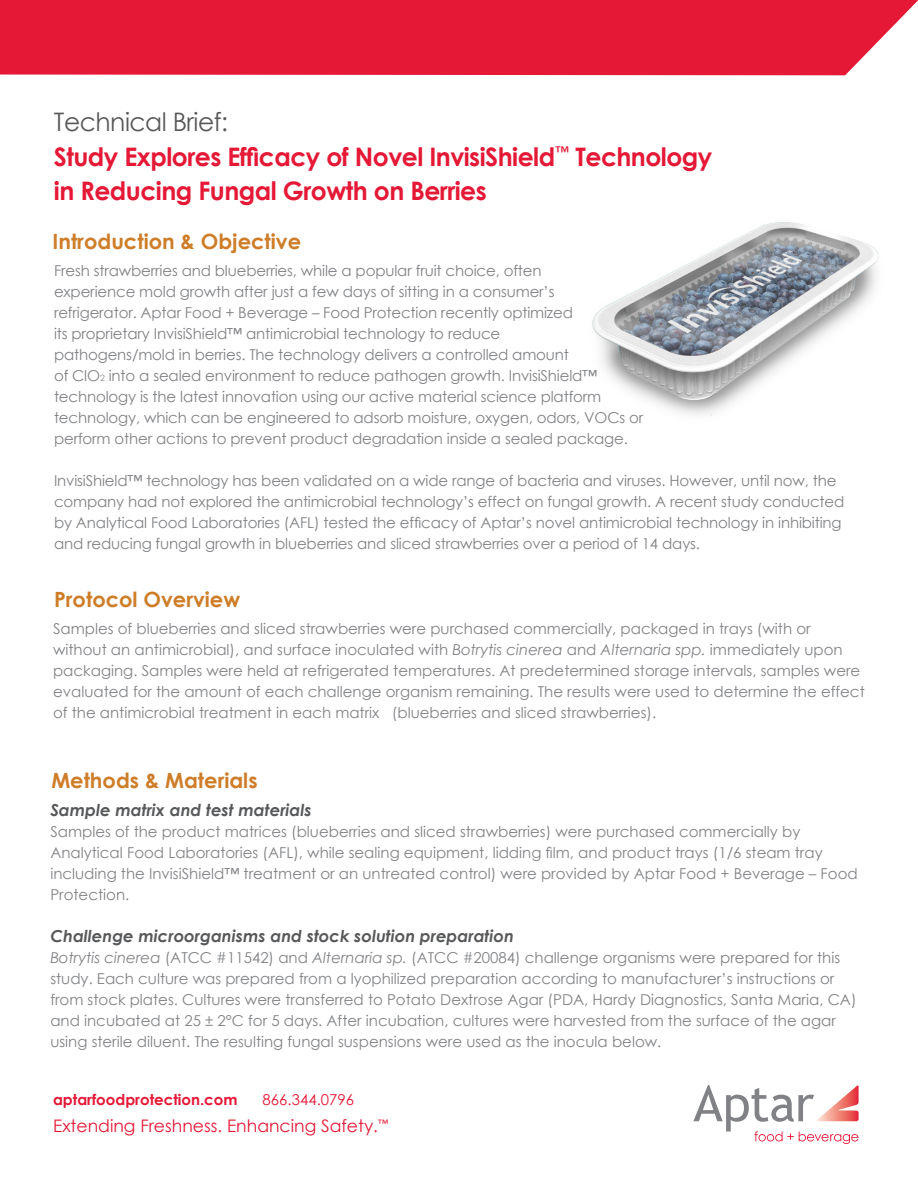
<style>
.page{position:relative;width:918px;height:1188px;background:#fff}
.page>*{position:absolute;margin:0;border:0;box-sizing:border-box;transform-origin:0 0}
.t1{font:700 25.5px/34.5px "Century Gothic";letter-spacing:-.02em;color:#e51836}
.t2{font:700 21px "Century Gothic";color:#ce7d28}
.t3{font:17.25px "Century Gothic";color:#e51836}
.t4{font:italic 700 16.5px "Century Gothic";color:#57585a}
.t5{font:15px/21px "Century Gothic";color:#808285}
.t6{font:700 15px "Century Gothic";color:#e51836}
.t7{font:15px "Century Gothic";color:#e51836}
.s1{font-weight:400;color:#57585a}
.s2{font-size:8.7px}
.s3{font-style:italic}
</style>
<div class="page">
<svg style="left:693px;top:1085px;width:166px;height:59px"></svg>
<img style="left:592px;top:222px;width:287px;height:194px">
<div style="left:0;top:0;width:918px;height:75px;background:#e51836"></div>
<p class="t1" style="left:54px;top:104px;width:660px"><span class="s1">Technical Brief:<br></span>Study Explores Efficacy of Novel InvisiShield<sup>™</sup> Technology in Reducing Fungal Growth on Berries</p>
<p class="t2" style="left:53px;top:225px;width:250px">Introduction &amp; Objective</p>
<p class="t5" style="left:54px;top:260px;width:591px">Fresh strawberries and blueberries, while a popular fruit choice, often<br>experience mold growth after just a few days of sitting in a consumer’s<br>refrigerator. Aptar Food + Beverage – Food Protection recently optimized<br>its proprietary InvisiShield™ antimicrobial technology to reduce<br>pathogens/mold in berries. The technology delivers a controlled amount<br>of ClO<span class="s2">2</span> into a sealed environment to reduce pathogen growth. InvisiShield™ technology is the latest innovation using our active material science platform technology, which can be engineered to adsorb moisture, oxygen, odors, VOCs or perform other actions to prevent product degradation inside a sealed package.</p>
<p class="t5" style="left:54px;top:470px;width:792px">InvisiShield™ technology has been validated on a wide range of bacteria and viruses. However, until now, the company had not explored the antimicrobial technology’s effect on fungal growth. A recent study conducted by Analytical Food Laboratories (AFL) tested the efficacy of Aptar’s novel antimicrobial technology in inhibiting and reducing fungal growth in blueberries and sliced strawberries over a period of 14 days.</p>
<p class="t2" style="left:54px;top:583px;width:188px">Protocol Overview</p>
<p class="t5" style="left:53px;top:617px;width:813px">Samples of blueberries and sliced strawberries were purchased commercially, packaged in trays (with or without an antimicrobial), and surface inoculated with <span class="s3">Botrytis cinerea</span> and <span class="s3">Alternaria spp.</span> immediately upon packaging. Samples were held at refrigerated temperatures. At predetermined storage intervals, samples were evaluated for the amount of each challenge organism remaining. The results were used to determine the effect of the antimicrobial treatment in each matrix (blueberries and sliced strawberries).</p>
<p class="t2" style="left:51px;top:764px;width:208px">Methods &amp; Materials</p>
<p class="t4" style="left:50px;top:797px;width:263px">Sample matrix and test materials</p>
<p class="t5" style="left:50px;top:821px;width:809px">Samples of the product matrices (blueberries and sliced strawberries) were purchased commercially by Analytical Food Laboratories (AFL), while sealing equipment, lidding film, and product trays (1/6 steam tray including the InvisiShield™ treatment or an untreated control) were provided by Aptar Food + Beverage – Food Protection.</p>
<p class="t4" style="left:50px;top:923px;width:465px">Challenge microorganisms and stock solution preparation</p>
<p class="t5" style="left:50px;top:947px;width:808px"><span class="s3">Botrytis cinerea</span> (ATCC #11542) and <span class="s3">Alternaria sp.</span> (ATCC #20084) challenge organisms were prepared for this study. Each culture was prepared from a lyophilized preparation according to manufacturer’s instructions or from stock plates. Cultures were transferred to Potato Dextrose Agar (PDA, Hardy Diagnostics, Santa Maria, CA) and incubated at 25 ± 2°C for 5 days. After incubation, cultures were harvested from the surface of the agar using sterile diluent. The resulting fungal suspensions were used as the inocula below.</p>
<p class="t6" style="left:53px;top:1089px;width:186px">aptarfoodprotection.com</p>
<p class="t7" style="left:263px;top:1090px;width:93px">866.344.0796</p>
<p class="t3" style="left:53px;top:1114px;width:336px">Extending Freshness. Enhancing Safety.<sup>™</sup></p>
</div>
